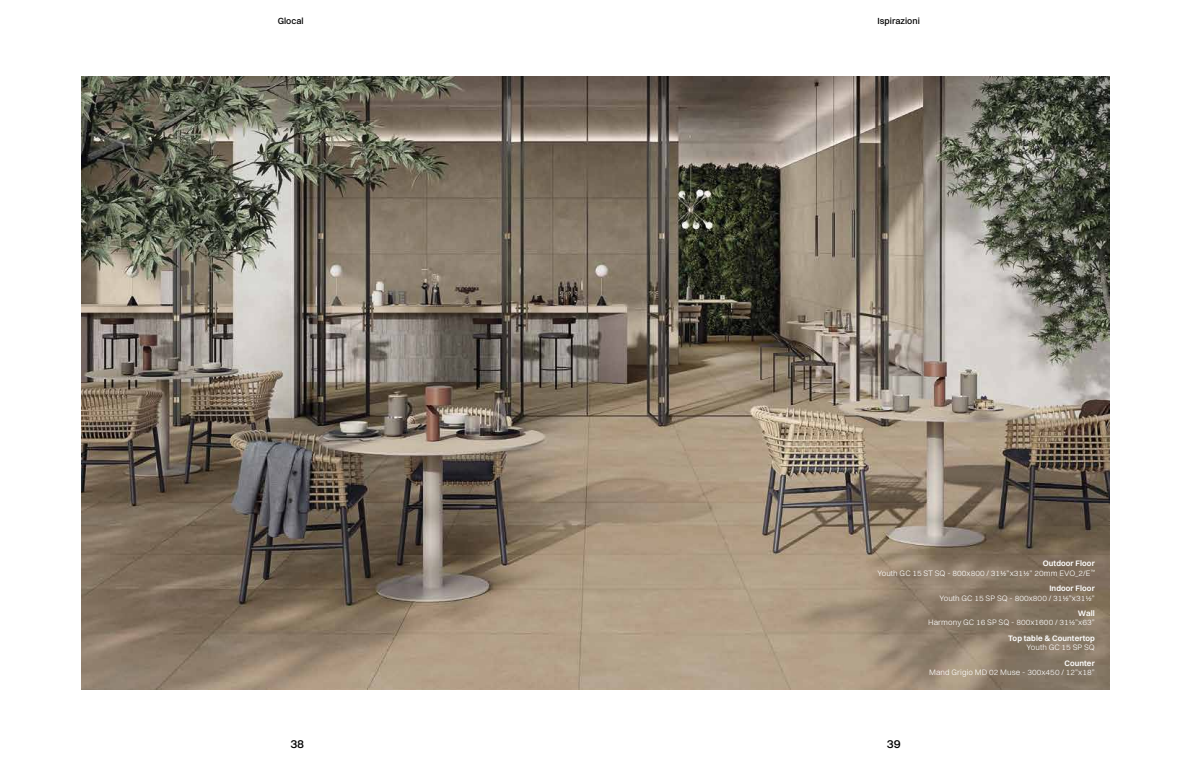
<style>
.page{position:relative;width:1191px;height:766px;background:#fff}
.page>*{position:absolute;margin:0;border:0;box-sizing:border-box;transform-origin:0 0}
.t1{font:500 12px "Switzer";color:#000}
.t2{font:500 9px "Switzer";color:#000}
.t3{font:300 8px/9.6px "Switzer";letter-spacing:.01em;color:#fff;text-align:right}
.t4{font:600 8px "Switzer";letter-spacing:.01em;color:#fff}
.s1{font-weight:600}
</style>
<div class="page">
<img style="left:82px;top:77px;width:1027px;height:612px">
<p class="t2" style="left:278px;top:15px;width:27px">Glocal</p>
<p class="t2" style="left:877px;top:15px;width:44px">Ispirazioni</p>
<p class="t3" style="left:877px;top:558px;width:219px"><span class="s1">Outdoor Floor<br></span>Youth GC 15 ST SQ - 800x800 / 311/2”x311/2” 20mm EVO_2/E<sup>™</sup></p>
<p class="t4" style="left:1049px;top:583px;width:47px">Indoor Floor</p>
<p class="t3" style="left:939px;top:592px;width:157px">Youth GC 15 SP SQ - 800x800 / 311/2”x311/2”</p>
<p class="t4" style="left:1078px;top:608px;width:18px">Wall</p>
<p class="t3" style="left:928px;top:617px;width:168px">Harmony GC 16 SP SQ - 800x1600 / 311/2”x63”</p>
<p class="t4" style="left:1008px;top:632px;width:88px">Top table &amp; Countertop</p>
<p class="t3" style="left:1026px;top:642px;width:70px">Youth GC 15 SP SQ</p>
<p class="t4" style="left:1064px;top:657px;width:32px">Counter</p>
<p class="t3" style="left:929px;top:667px;width:167px">Mand Grigio MD 02 Muse - 300x450 / 12”x18”</p>
<h1 class="t1" style="left:290px;top:736px;width:15px">38</h1>
<h1 class="t1" style="left:886px;top:736px;width:15px">39</h1>
</div>
